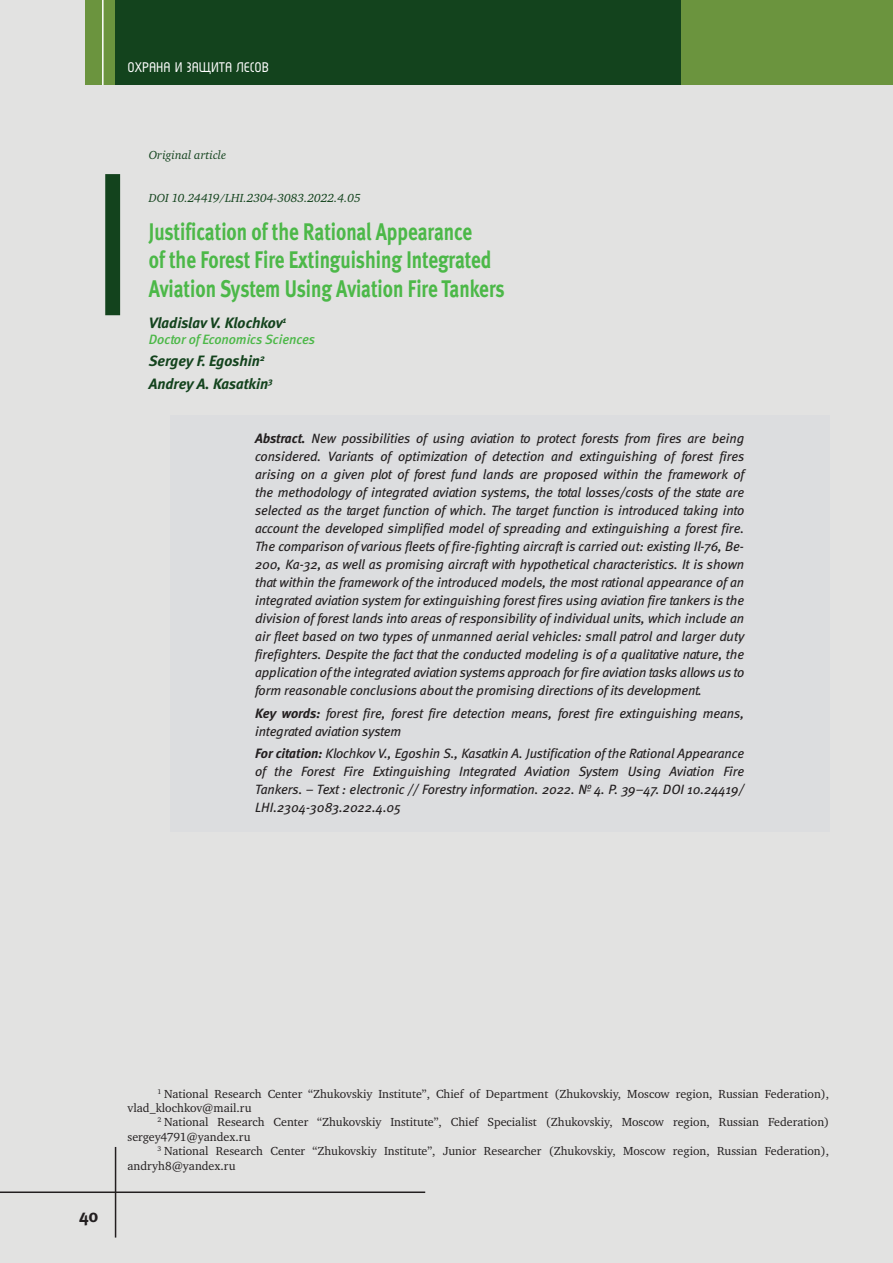
<style>
.page{position:relative;width:893px;height:1263px;background:#e2e2e1}
.page>*{position:absolute;margin:0;border:0;box-sizing:border-box;transform-origin:0 0}
.Zag_1{font:24px/28.8px "Meta Bold LFC";color:#4cb848;scale:.8 1}
.t1{font:18px "Meta Bold C";color:#231f20}
.t2{font:700 16.5px "Magic C";color:#fff}
.Zag_Avtor{font:italic 15px "Meta Bold C";color:#13431d}
.Annotaciya{font:italic 13.5px/18px "Meta Book C";letter-spacing:-.01em;color:#231f20;text-align:justify}
.Zag_Avtor_01{font:italic 13.5px "Meta Medium C";letter-spacing:-.01em;color:#4cb848}
.Primechanie{font:12px/14.4px "Charter C";color:#231f20}
.UDK{font:italic 12px "Charter C";color:#13431d}
.s1{font-family:"Meta Bold LFC"}
</style>
<div class="page">
<div style="left:85px;top:0;width:808px;height:85px;background:#6b943e"></div>
<div style="left:115px;top:0;width:565px;height:85px;background:#13431d"></div>
<hr style="left:102px;top:0;width:2px;height:85px;background:#fff">
<hr style="left:0;top:1191px;width:425px;height:2px;background:#231f20">
<hr style="left:115px;top:1147px;width:1px;height:90px;background:#231f20">
<div style="left:105px;top:174px;width:15px;height:141px;background:#13431d"></div>
<div style="left:170px;top:416px;width:659px;height:299px;background:#dcdddf"></div>
<div style="left:170px;top:690px;width:659px;height:65px;background:#dcdddf"></div>
<div style="left:170px;top:730px;width:659px;height:102px;background:#dcdddf"></div>
<p class="t2" style="left:128px;top:60px;width:143px">ОХРАНА И ЗАЩИТА ЛЕСОВ</p>
<p class="UDK" style="left:149px;top:148px;width:79px">Original аrticle</p>
<p class="UDK" style="left:149px;top:191px;width:213px">DOI 10.24419/LHI.2304-3083.2022.4.05</p>
<p class="Zag_1" style="left:149px;top:217px;width:446px">Justification of the Rational Appearance<br>of the Forest Fire Extinguishing Integrated<br>Aviation System Using Aviation Fire Tankers</p>
<p class="Zag_Avtor" style="left:149px;top:314px;width:139px">Vladislav V. Klochkov<sup>1</sup></p>
<p class="Zag_Avtor_01" style="left:149px;top:332px;width:168px">Doctor of Economics Sciences</p>
<p class="Zag_Avtor" style="left:149px;top:352px;width:117px">Sergey F. Egoshin<sup>2</sup></p>
<p class="Zag_Avtor" style="left:149px;top:374px;width:126px">Andrey A. Kasatkin<sup>3</sup></p>
<p class="Annotaciya" style="left:255px;top:429px;width:491px"><span class="s1">Abstract.</span> New possibilities of using aviation to protect forests from fires are being considered. Variants of optimization of detection and extinguishing of forest fires arising on a given plot of forest fund lands are proposed within the framework of the methodology of integrated aviation systems, the total losses/costs of the state are selected as the target function of which. The target function is introduced taking into account the developed simplified model of spreading and extinguishing a forest fire.<br>The comparison of various fleets of fire-fighting aircraft is carried out: existing Il-76, Be-200, Ka-32, as well as promising aircraft with hypothetical characteristics. It is shown that within the framework of the introduced models, the most rational appearance of an integrated aviation system for extinguishing forest fires using aviation fire tankers is the division of forest lands into areas of responsibility of individual units, which include an air fleet based on two types of unmanned aerial vehicles: small patrol and larger duty firefighters. Despite the fact that the conducted modeling is of a qualitative nature, the application of the integrated aviation systems approach for fire aviation tasks allows us to form reasonable conclusions about the promising directions of its development.</p>
<p class="Annotaciya" style="left:255px;top:704px;width:490px"><span class="s1">Key words:</span> forest fire, forest fire detection means, forest fire extinguishing means, integrated aviation system</p>
<p class="Annotaciya" style="left:255px;top:744px;width:490px"><span class="s1">For citation:</span> Klochkov V., Egoshin S., Kasatkin А. Justification of the Rational Appearance of the Forest Fire Extinguishing Integrated Aviation System Using Aviation Fire Tankers. – Text : electronic // Forestry information. 2022. № 4. P. 39–47. DOI 10.24419/ LHI.2304-3083.2022.4.05</p>
<h2 class="t1" style="left:79px;top:1205px;width:21px">40</h2>
<p class="Primechanie" style="left:128px;top:1086px;width:703px;text-indent:30px"><sup>1</sup> National Research Center “Zhukovskiy Institute”, Chief of Department (Zhukovskiy, Moscow region, Russian Federation), vlad_klochkov@mail.ru</p>
<p class="Primechanie" style="left:128px;top:1115px;width:703px;text-indent:30px"><sup>2</sup> National Research Center “Zhukovskiy Institute”, Chief Specialist (Zhukovskiy, Moscow region, Russian Federation) sergey4791@yandex.ru</p>
<p class="Primechanie" style="left:128px;top:1144px;width:703px;text-indent:30px"><sup>3</sup> National Research Center “Zhukovskiy Institute”, Junior Researcher (Zhukovskiy, Moscow region, Russian Federation), andryh8@yandex.ru</p>
</div>
